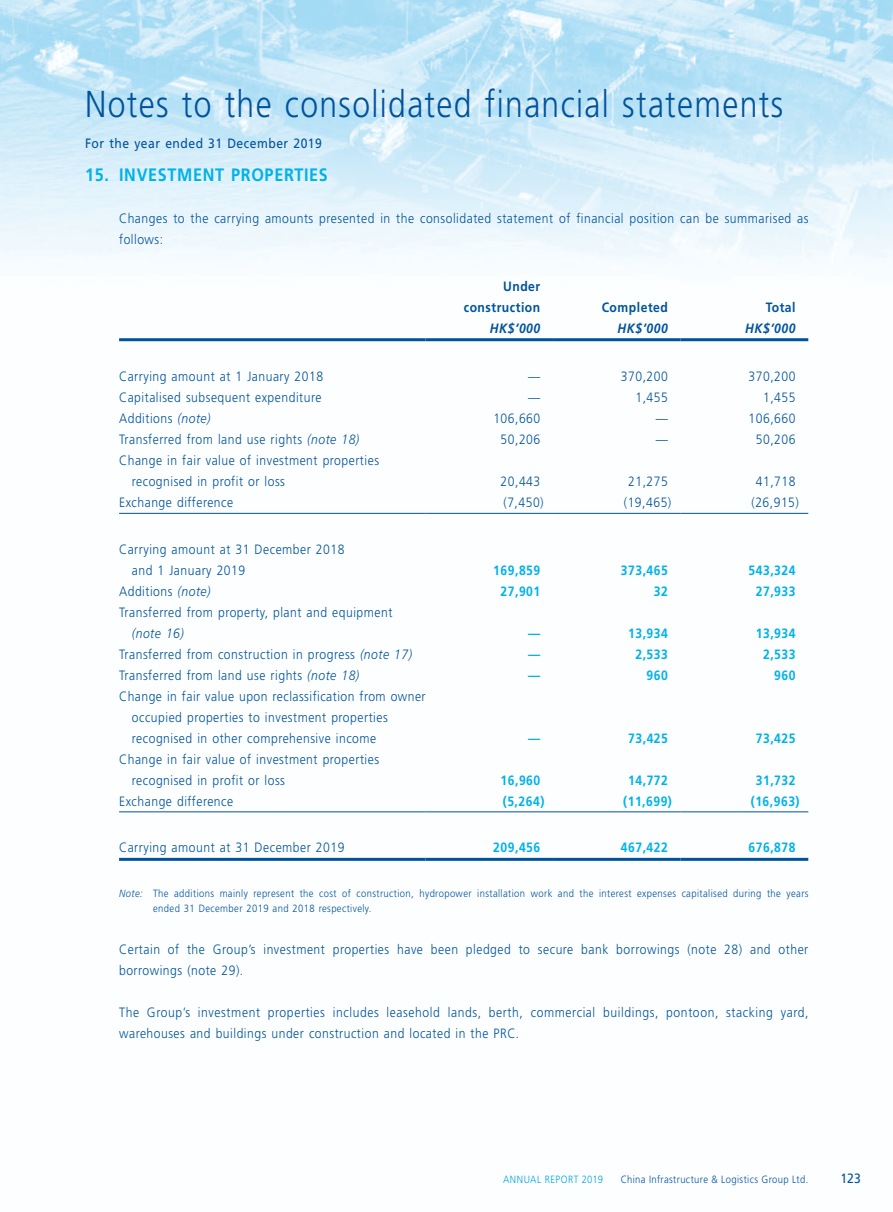
<style>
.page{position:relative;width:893px;height:1212px;background:#fff}
.page>*{position:absolute;margin:0;border:0;box-sizing:border-box;transform-origin:0 0}
.t1{font:300 37.5px "Frutiger";letter-spacing:.04em;color:#00539b;scale:.85 1}
.t2{font:700 18px "Frutiger";letter-spacing:.04em;color:#00b2e8;scale:.9 1}
.t3{font:300 13.5px/21px "Frutiger";letter-spacing:.04em;color:#00539b;scale:.9 1}
.t4{font:700 13.5px "Frutiger";letter-spacing:.04em;color:#00b2e8;scale:.9 1}
.t5{font:13.5px "Frutiger";letter-spacing:.04em;color:#00539b;scale:.9 1}
.t6{font:700 13.5px/21px "Frutiger";letter-spacing:.04em;color:#00539b;text-align:right;scale:.9 1}
.t7{font:italic 700 13.5px "Frutiger";letter-spacing:.04em;color:#00539b;scale:.9 1}
.t8{font:italic 300 13.5px "Frutiger";letter-spacing:.04em;color:#00539b;scale:.9 1}
.t9{font:300 10.5px/15px "Frutiger";letter-spacing:.04em;color:#00539b;scale:.9 1}
.t10{font:300 10.5px "Frutiger";letter-spacing:.05em;color:#00a5e3;scale:.9 1}
.s1{font-style:italic}
</style>
<div class="page">
<img style="left:0;top:0;width:892px;height:861px">
<hr style="left:119px;top:338px;width:306px;height:3px;background:#00539b">
<hr style="left:425px;top:338px;width:128px;height:3px;background:#00539b">
<hr style="left:553px;top:338px;width:127px;height:3px;background:#00539b">
<hr style="left:680px;top:338px;width:128px;height:3px;background:#00539b">
<hr style="left:119px;top:513px;width:306px;height:1px;background:#00539b">
<hr style="left:425px;top:513px;width:128px;height:1px;background:#00539b">
<hr style="left:553px;top:513px;width:127px;height:1px;background:#00539b">
<hr style="left:680px;top:513px;width:128px;height:1px;background:#00539b">
<hr style="left:119px;top:811px;width:306px;height:1px;background:#00539b">
<hr style="left:425px;top:811px;width:128px;height:1px;background:#00539b">
<hr style="left:553px;top:811px;width:127px;height:1px;background:#00539b">
<hr style="left:680px;top:811px;width:128px;height:1px;background:#00539b">
<hr style="left:119px;top:858px;width:306px;height:3px;background:#00539b">
<hr style="left:425px;top:858px;width:128px;height:3px;background:#00539b">
<hr style="left:553px;top:858px;width:127px;height:3px;background:#00539b">
<hr style="left:680px;top:858px;width:128px;height:3px;background:#00539b">
<h1 class="t1" style="left:85px;top:89px;width:822px">Notes to the consolidated financial statements</h1>
<p class="t5" style="left:85px;top:138px;width:265px">For the year ended 31 December 2019</p>
<h2 class="t2" style="left:85px;top:168px;width:271px">15. INVESTMENT PROPERTIES</h2>
<p class="t3" style="left:119px;top:209px;width:767px">Changes to the carrying amounts presented in the consolidated statement of financial position can be summarised as follows:</p>
<p class="t6" style="left:464px;top:276px;width:86px">Under construction</p>
<p class="t6" style="left:601px;top:297px;width:75px">Completed</p>
<p class="t6" style="left:765px;top:297px;width:35px">Total</p>
<p class="t7" style="left:490px;top:322px;width:57px">HK$’000</p>
<p class="t7" style="left:617px;top:322px;width:57px">HK$’000</p>
<p class="t7" style="left:745px;top:322px;width:57px">HK$’000</p>
<p class="t3" style="left:119px;top:367px;width:228px">Carrying amount at 1 January 2018</p>
<p class="t3" style="left:528px;top:367px;width:15px">—</p>
<p class="t3" style="left:621px;top:367px;width:54px">370,200</p>
<p class="t3" style="left:748px;top:367px;width:54px">370,200</p>
<p class="t3" style="left:119px;top:388px;width:226px">Capitalised subsequent expenditure</p>
<p class="t3" style="left:528px;top:388px;width:15px">—</p>
<p class="t3" style="left:635px;top:388px;width:38px">1,455</p>
<p class="t3" style="left:763px;top:388px;width:38px">1,455</p>
<p class="t3" style="left:119px;top:409px;width:103px">Additions <span class="s1">(note)</span></p>
<p class="t3" style="left:493px;top:409px;width:54px">106,660</p>
<p class="t3" style="left:655px;top:409px;width:15px">—</p>
<p class="t3" style="left:748px;top:409px;width:54px">106,660</p>
<p class="t3" style="left:119px;top:430px;width:268px">Transferred from land use rights <span class="s1">(note 18)</span></p>
<p class="t3" style="left:500px;top:430px;width:46px">50,206</p>
<p class="t3" style="left:655px;top:430px;width:15px">—</p>
<p class="t3" style="left:755px;top:430px;width:46px">50,206</p>
<p class="t3" style="left:132px;top:451px;width:276px;text-indent:-13px">Change in fair value of investment properties recognised in profit or loss</p>
<p class="t3" style="left:500px;top:472px;width:46px">20,443</p>
<p class="t3" style="left:628px;top:472px;width:46px">21,275</p>
<p class="t3" style="left:755px;top:472px;width:46px">41,718</p>
<p class="t3" style="left:119px;top:493px;width:128px">Exchange difference</p>
<p class="t3" style="left:503px;top:493px;width:46px">(7,450)</p>
<p class="t3" style="left:623px;top:493px;width:54px">(19,465)</p>
<p class="t3" style="left:751px;top:493px;width:54px">(26,915)</p>
<p class="t3" style="left:132px;top:540px;width:238px;text-indent:-13px">Carrying amount at 31 December 2018 and 1 January 2019</p>
<p class="t4" style="left:493px;top:565px;width:54px">169,859</p>
<p class="t4" style="left:621px;top:565px;width:54px">373,465</p>
<p class="t4" style="left:748px;top:565px;width:54px">543,324</p>
<p class="t3" style="left:119px;top:582px;width:103px">Additions <span class="s1">(note)</span></p>
<p class="t4" style="left:500px;top:586px;width:46px">27,901</p>
<p class="t4" style="left:654px;top:586px;width:17px">32</p>
<p class="t4" style="left:755px;top:586px;width:46px">27,933</p>
<p class="t3" style="left:119px;top:603px;width:305px">Transferred from property, plant and equipment</p>
<p class="t8" style="left:132px;top:628px;width:59px">(note 16)</p>
<p class="t4" style="left:528px;top:628px;width:15px">—</p>
<p class="t4" style="left:628px;top:628px;width:46px">13,934</p>
<p class="t4" style="left:755px;top:628px;width:46px">13,934</p>
<p class="t3" style="left:119px;top:645px;width:327px">Transferred from construction in progress <span class="s1">(note 17)</span></p>
<p class="t4" style="left:528px;top:649px;width:15px">—</p>
<p class="t4" style="left:635px;top:649px;width:38px">2,533</p>
<p class="t4" style="left:763px;top:649px;width:38px">2,533</p>
<p class="t3" style="left:119px;top:666px;width:268px">Transferred from land use rights <span class="s1">(note 18)</span></p>
<p class="t4" style="left:528px;top:670px;width:15px">—</p>
<p class="t4" style="left:646px;top:670px;width:25px">960</p>
<p class="t4" style="left:774px;top:670px;width:25px">960</p>
<p class="t3" style="left:132px;top:687px;width:328px;text-indent:-13px">Change in fair value upon reclassification from owner occupied properties to investment properties recognised in other comprehensive income</p>
<p class="t4" style="left:528px;top:733px;width:15px">—</p>
<p class="t4" style="left:628px;top:733px;width:46px">73,425</p>
<p class="t4" style="left:755px;top:733px;width:46px">73,425</p>
<p class="t3" style="left:132px;top:750px;width:276px;text-indent:-13px">Change in fair value of investment properties recognised in profit or loss</p>
<p class="t4" style="left:500px;top:775px;width:46px">16,960</p>
<p class="t4" style="left:628px;top:775px;width:46px">14,772</p>
<p class="t4" style="left:755px;top:775px;width:46px">31,732</p>
<p class="t3" style="left:119px;top:792px;width:128px">Exchange difference</p>
<p class="t4" style="left:503px;top:796px;width:48px">(5,264)</p>
<p class="t4" style="left:623px;top:796px;width:56px">(11,699)</p>
<p class="t4" style="left:750px;top:796px;width:56px">(16,963)</p>
<p class="t3" style="left:119px;top:838px;width:252px">Carrying amount at 31 December 2019</p>
<p class="t4" style="left:493px;top:842px;width:54px">209,456</p>
<p class="t4" style="left:621px;top:842px;width:54px">467,422</p>
<p class="t4" style="left:748px;top:842px;width:54px">676,878</p>
<p class="t9" style="left:153px;top:887px;width:729px;text-indent:-34px"><span class="s1">Note:</span> The additions mainly represent the cost of construction, hydropower installation work and the interest expenses capitalised during the years ended 31 December 2019 and 2018 respectively.</p>
<p class="t3" style="left:119px;top:940px;width:767px">Certain of the Group’s investment properties have been pledged to secure bank borrowings (note 28) and other borrowings (note 29).</p>
<p class="t3" style="left:119px;top:1003px;width:767px">The Group’s investment properties includes leasehold lands, berth, commercial buildings, pontoon, stacking yard, warehouses and buildings under construction and located in the PRC.</p>
<p class="t10" style="left:503px;top:1175px;width:112px">ANNUAL REPORT 2019</p>
<p class="t9" style="left:621px;top:1172px;width:210px">China Infrastructure &amp; Logistics Group Ltd.</p>
<p class="t5" style="left:840px;top:1173px;width:24px">123</p>
</div>
